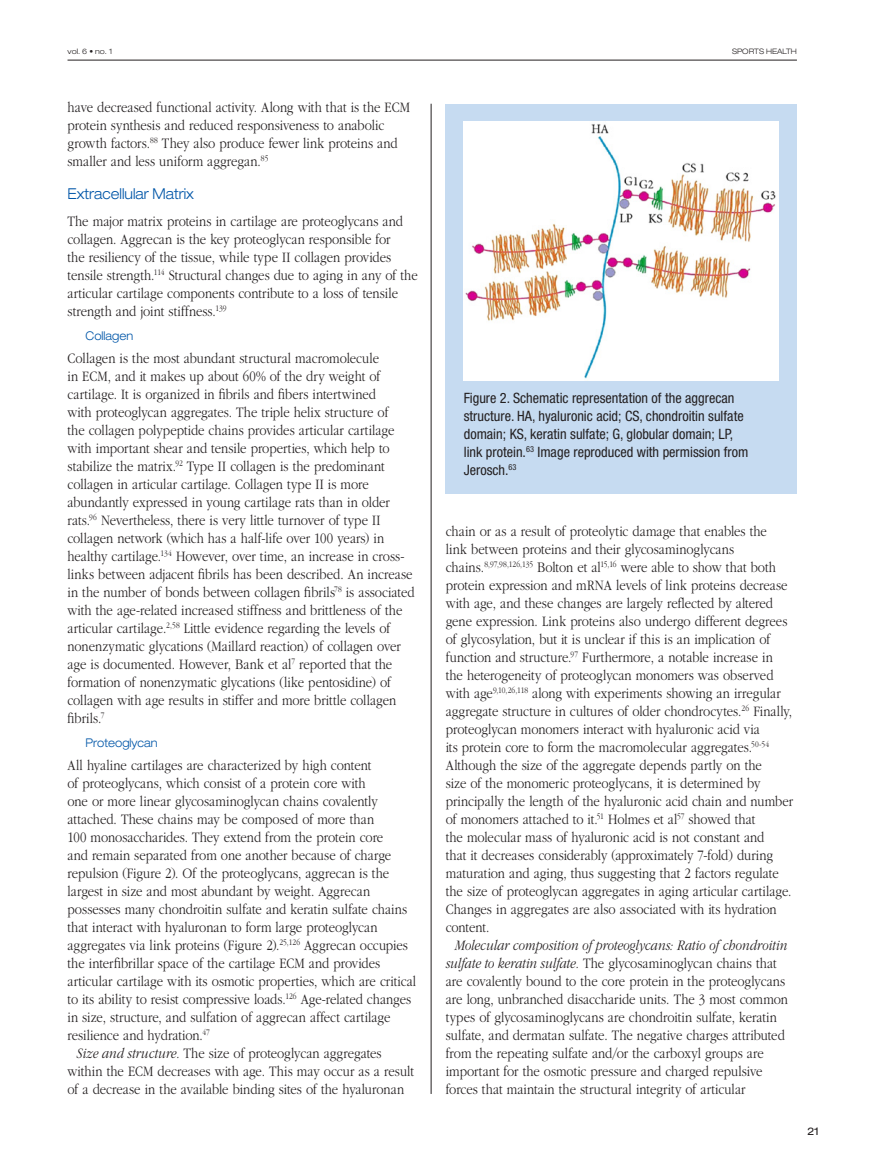
<style>
.page{position:relative;width:878px;height:1175px;background:#fff}
.page>*{position:absolute;margin:0;border:0;box-sizing:border-box;transform-origin:0 0}
.t1{font:300 15px/18px "ITC Garamond Std";color:#231f20;scale:.85 1}
.t2{font:300 expanded 15px "Helvetica Neue LT Std";color:#0156a8;scale:.9 1}
.t3{font:condensed 14.25px/18px "Helvetica Neue LT Std";color:#231f20}
.t4{font:300 expanded 12px "Helvetica Neue LT Std";color:#0156a8;scale:.9 1}
.t5{font:expanded 10.5px "Helvetica Neue LT Std";color:#231f20}
.t6{font:300 expanded 7.5px "Helvetica Neue LT Std";color:#231f20}
.s1{font-style:italic}
</style>
<div class="page">
<hr style="left:430px;top:104px;width:1px;height:990px;background:#231f20">
<hr style="left:68px;top:60px;width:728px;height:1px;background:#231f20">
<div style="left:446px;top:104px;width:350px;height:389px;background:#c6dbf1"></div>
<img style="left:464px;top:122px;width:314px;height:258px">
<p class="t6" style="left:68px;top:46px;width:46px">vol. 6 • no. 1</p>
<p class="t6" style="left:732px;top:46px;width:66px">SPORTS HEALTH</p>
<p class="t1" style="left:67px;top:99px;width:404px">have decreased functional activity. Along with that is the ECM protein synthesis and reduced responsiveness to anabolic growth factors.<sup>88</sup> They also produce fewer link proteins and smaller and less uniform aggregan.<sup>85</sup></p>
<p class="t2" style="left:68px;top:185px;width:142px">Extracellular Matrix</p>
<p class="t1" style="left:68px;top:213px;width:413px">The major matrix proteins in cartilage are proteoglycans and collagen. Aggrecan is the key proteoglycan responsible for<br>the resiliency of the tissue, while type II collagen provides tensile strength.<sup>114</sup> Structural changes due to aging in any of the articular cartilage components contribute to a loss of tensile strength and joint stiffness.<sup>139</sup></p>
<p class="t4" style="left:86px;top:329px;width:54px">Collagen</p>
<p class="t1" style="left:67px;top:349px;width:410px">Collagen is the most abundant structural macromolecule<br>in ECM, and it makes up about 60% of the dry weight of cartilage. It is organized in fibrils and fibers intertwined<br>with proteoglycan aggregates. The triple helix structure of<br>the collagen polypeptide chains provides articular cartilage with important shear and tensile properties, which help to stabilize the matrix.<sup>92</sup> Type II collagen is the predominant collagen in articular cartilage. Collagen type II is more abundantly expressed in young cartilage rats than in older rats.<sup>96</sup> Nevertheless, there is very little turnover of type II collagen network (which has a half-life over 100 years) in healthy cartilage.<sup>134</sup> However, over time, an increase in cross&shy;links between adjacent fibrils has been described. An increase in the number of bonds between collagen fibrils<sup>78</sup> is associated with the age-related increased stiffness and brittleness of the articular cartilage.<sup>2,58</sup> Little evidence regarding the levels of nonenzymatic glycations (Maillard reaction) of collagen over age is documented. However, Bank et al<sup>7</sup> reported that the formation of nonenzymatic glycations (like pentosidine) of collagen with age results in stiffer and more brittle collagen fibrils.<sup>7</sup></p>
<p class="t4" style="left:86px;top:735px;width:82px">Proteoglycan</p>
<p class="t1" style="left:68px;top:756px;width:359px">All hyaline cartilages are characterized by high content</p>
<p class="t1" style="left:68px;top:774px;width:352px">of proteoglycans, which consist of a protein core with</p>
<p class="t1" style="left:68px;top:792px;width:366px">one or more linear glycosaminoglycan chains covalently</p>
<p class="t1" style="left:68px;top:810px;width:362px">attached. These chains may be composed of more than</p>
<p class="t1" style="left:68px;top:828px;width:373px">100 monosaccharides. They extend from the protein core</p>
<p class="t1" style="left:68px;top:846px;width:382px">and remain separated from one another because of charge</p>
<p class="t1" style="left:68px;top:864px;width:380px">repulsion (Figure 2). Of the proteoglycans, aggrecan is the</p>
<p class="t1" style="left:68px;top:882px;width:357px">largest in size and most abundant by weight. Aggrecan</p>
<p class="t1" style="left:68px;top:900px;width:401px">possesses many chondroitin sulfate and keratin sulfate chains</p>
<p class="t1" style="left:68px;top:918px;width:366px">that interact with hyaluronan to form large proteoglycan</p>
<p class="t1" style="left:68px;top:936px;width:402px">aggregates via link proteins (Figure 2).<sup>25,126</sup> Aggrecan occupies</p>
<p class="t1" style="left:68px;top:954px;width:369px">the interfibrillar space of the cartilage ECM and provides</p>
<p class="t1" style="left:68px;top:972px;width:411px">articular cartilage with its osmotic properties, which are critical</p>
<p class="t1" style="left:68px;top:990px;width:406px">to its ability to resist compressive loads.<sup>126</sup> Age-related changes</p>
<p class="t1" style="left:68px;top:1008px;width:381px">in size, structure, and sulfation of aggrecan affect cartilage</p>
<p class="t1" style="left:68px;top:1026px;width:169px">resilience and hydration.<sup>47</sup></p>
<p class="t1" style="left:76px;top:1044px;width:360px"><span class="s1">Size and structure.</span> The size of proteoglycan aggregates</p>
<p class="t1" style="left:67px;top:1062px;width:409px">within the ECM decreases with age. This may occur as a result</p>
<p class="t1" style="left:67px;top:1080px;width:397px">of a decrease in the available binding sites of the hyaluronan</p>
<p class="t3" style="left:463px;top:389px;width:286px">Figure 2. Schematic representation of the aggrecan structure. HA, hyaluronic acid; CS, chondroitin sulfate domain; KS, keratin sulfate; G, globular domain; LP, link protein.<sup>63</sup> Image reproduced with permission from Jerosch.<sup>63</sup></p>
<p class="t1" style="left:445px;top:522px;width:410px">chain or as a result of proteolytic damage that enables the<br>link between proteins and their glycosaminoglycans chains.<sup>8,97,98,126,135</sup> Bolton et al<sup>15,16</sup> were able to show that both protein expression and mRNA levels of link proteins decrease with age, and these changes are largely reflected by altered gene expression. Link proteins also undergo different degrees of glycosylation, but it is unclear if this is an implication of function and structure.<sup>97</sup> Furthermore, a notable increase in the heterogeneity of proteoglycan monomers was observed with age<sup>9,10,26,118</sup> along with experiments showing an irregular aggregate structure in cultures of older chondrocytes.<sup>26</sup> Finally, proteoglycan monomers interact with hyaluronic acid via<br>its protein core to form the macromolecular aggregates.<sup>50-54<br></sup>Although the size of the aggregate depends partly on the<br>size of the monomeric proteoglycans, it is determined by principally the length of the hyaluronic acid chain and number of monomers attached to it.<sup>51</sup> Holmes et al<sup>57</sup> showed that<br>the molecular mass of hyaluronic acid is not constant and<br>that it decreases considerably (approximately 7-fold) during maturation and aging, thus suggesting that 2 factors regulate the size of proteoglycan aggregates in aging articular cartilage.<br>Changes in aggregates are also associated with its hydration content.</p>
<p class="t1" style="left:445px;top:936px;width:404px;text-indent:9px"><span class="s1">Molecular composition of proteoglycans: Ratio of chondroitin sulfate to keratin sulfate.</span> The glycosaminoglycan chains that are covalently bound to the core protein in the proteoglycans are long, unbranched disaccharide units. The 3 most common types of glycosaminoglycans are chondroitin sulfate, keratin sulfate, and dermatan sulfate. The negative charges attributed from the repeating sulfate and/or the carboxyl groups are important for the osmotic pressure and charged repulsive forces that maintain the structural integrity of articular</p>
<p class="t5" style="left:807px;top:1124px;width:13px">21</p>
</div>
